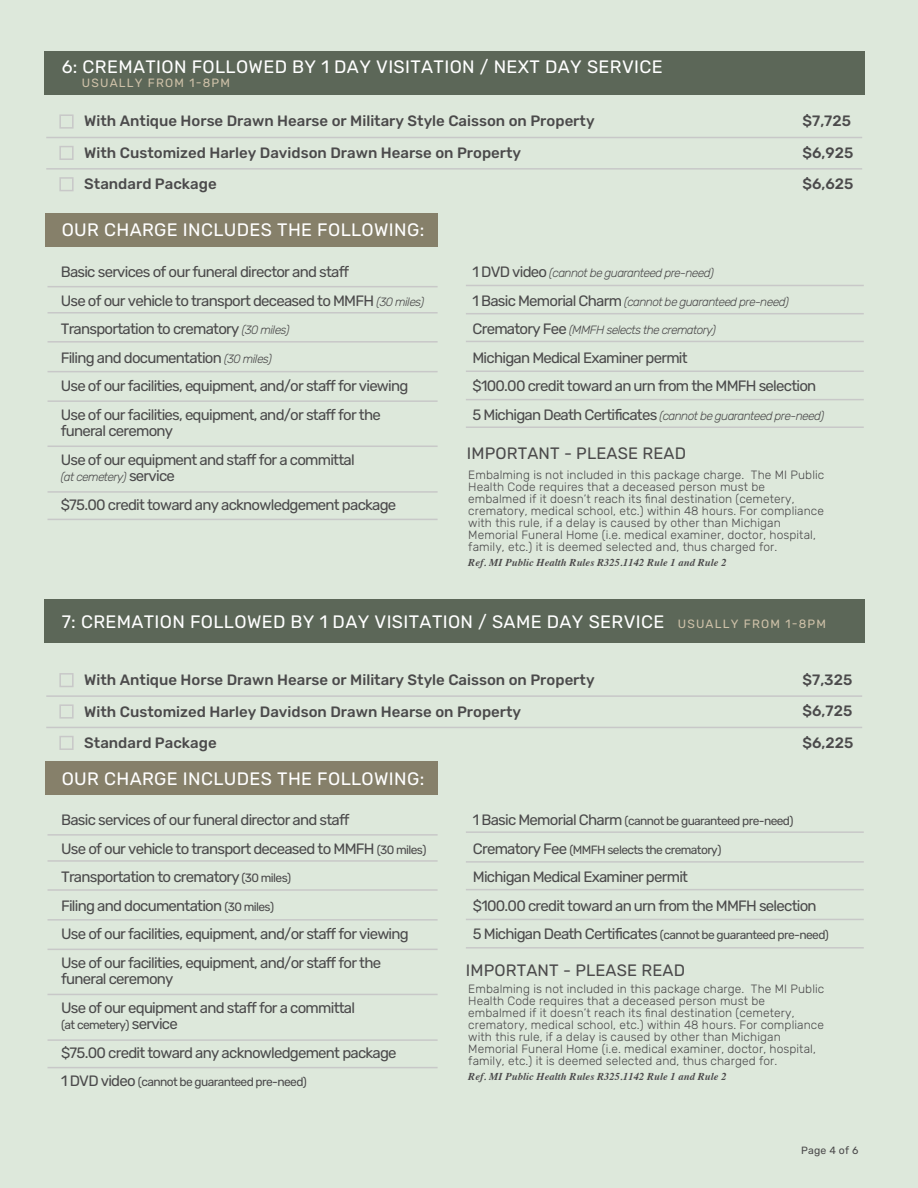
<style>
.page{position:relative;width:918px;height:1188px;background:#dde8db}
.page>*{position:absolute;margin:0;border:0;box-sizing:border-box;transform-origin:0 0}
.t1{font:18px "Rubik";letter-spacing:.02em;color:#fff}
.t2{font:16.5px "Rubik";letter-spacing:.01em;color:#4b4a4b}
.t3{font:15px/28.5px "Rubik";letter-spacing:-.05em;color:#4b4a4b}
.t4{font:500 15px/31.5px "Rubik";color:#4b4a4b}
.t5{font:300 12px/12px "Rubik";letter-spacing:.01em;color:#4b4a4b}
.t6{font:italic 300 12px "Rubik";letter-spacing:-.05em;color:#4b4a4b}
.t7{font:12px "Rubik";letter-spacing:-.05em;color:#4b4a4b}
.t8{font:12px "Rubik";letter-spacing:.1em;color:#cec1a8}
.t9{font:italic 700 10.5px "Times";letter-spacing:.01em;color:#4b4a4b}
.t10{font:10.5px "Rubik";letter-spacing:.02em;color:#4b4a4b}
.s1{font-weight:300;font-style:italic;font-size:12px}
.s2{font-weight:400;font-style:normal;font-size:15px}
.s3{font-size:12px;color:#cec1a8}
.s4{font-size:12px}
.s5{font-size:15px}
</style>
<div class="page">
<div style="left:45px;top:213px;width:393px;height:33px;background:#86806a"></div>
<hr style="left:48px;top:286px;width:390px;height:1px;background:#c8c8c8">
<hr style="left:48px;top:312px;width:390px;height:2px;background:#c8c8c8">
<hr style="left:48px;top:341px;width:390px;height:2px;background:#c8c8c8">
<hr style="left:48px;top:371px;width:390px;height:1px;background:#c8c8c8">
<hr style="left:48px;top:446px;width:390px;height:1px;background:#c8c8c8">
<hr style="left:48px;top:491px;width:390px;height:2px;background:#c8c8c8">
<hr style="left:48px;top:519px;width:390px;height:1px;background:#c8c8c8">
<hr style="left:48px;top:400px;width:390px;height:2px;background:#c8c8c8">
<hr style="left:466px;top:285px;width:398px;height:1px;background:#c8c8c8">
<hr style="left:466px;top:313px;width:398px;height:1px;background:#c8c8c8">
<hr style="left:466px;top:341px;width:398px;height:1px;background:#c8c8c8">
<hr style="left:466px;top:371px;width:398px;height:1px;background:#c8c8c8">
<hr style="left:466px;top:399px;width:398px;height:1px;background:#c8c8c8">
<hr style="left:466px;top:426px;width:398px;height:2px;background:#c8c8c8">
<div style="left:45px;top:51px;width:820px;height:43px;background:#5c6758"></div>
<hr style="left:46px;top:137px;width:816px;height:1px;background:#c8c8c8">
<hr style="left:46px;top:168px;width:816px;height:2px;background:#c8c8c8">
<div style="left:59px;top:114px;width:15px;height:15px;border:2px solid #c8c8c8"></div>
<div style="left:59px;top:146px;width:15px;height:14px;border:2px solid #c8c8c8"></div>
<div style="left:59px;top:177px;width:15px;height:14px;border:2px solid #c8c8c8"></div>
<div style="left:45px;top:761px;width:393px;height:33px;background:#86806a"></div>
<hr style="left:48px;top:834px;width:390px;height:2px;background:#c8c8c8">
<hr style="left:48px;top:860px;width:390px;height:2px;background:#c8c8c8">
<hr style="left:48px;top:889px;width:390px;height:2px;background:#c8c8c8">
<hr style="left:48px;top:919px;width:390px;height:2px;background:#c8c8c8">
<hr style="left:48px;top:994px;width:390px;height:1px;background:#c8c8c8">
<hr style="left:48px;top:1039px;width:390px;height:2px;background:#c8c8c8">
<hr style="left:48px;top:1067px;width:390px;height:1px;background:#c8c8c8">
<hr style="left:48px;top:949px;width:390px;height:1px;background:#c8c8c8">
<hr style="left:466px;top:831px;width:398px;height:2px;background:#c8c8c8">
<hr style="left:466px;top:861px;width:398px;height:2px;background:#c8c8c8">
<hr style="left:466px;top:889px;width:398px;height:1px;background:#c8c8c8">
<hr style="left:466px;top:919px;width:398px;height:1px;background:#c8c8c8">
<hr style="left:466px;top:947px;width:398px;height:2px;background:#c8c8c8">
<div style="left:45px;top:599px;width:820px;height:43px;background:#5c6758"></div>
<hr style="left:46px;top:695px;width:816px;height:2px;background:#c8c8c8">
<hr style="left:46px;top:727px;width:816px;height:1px;background:#c8c8c8">
<div style="left:59px;top:673px;width:15px;height:14px;border:2px solid #c8c8c8"></div>
<div style="left:59px;top:704px;width:15px;height:15px;border:2px solid #c8c8c8"></div>
<div style="left:59px;top:736px;width:15px;height:14px;border:2px solid #c8c8c8"></div>
<p class="t1" style="left:62px;top:56px;width:603px">6: CREMATION FOLLOWED BY 1 DAY VISITATION / NEXT DAY SERVICE</p>
<p class="t8" style="left:82px;top:76px;width:150px">USUALLY FROM 1-8PM</p>
<p class="t4" style="left:84px;top:106px;width:512px">With Antique Horse Drawn Hearse or Military Style Caisson on Property<br>With Customized Harley Davidson Drawn Hearse on Property<br>Standard Package</p>
<p class="t4" style="left:803px;top:106px;width:52px">$7,725 $6,925 $6,625</p>
<p class="t1" style="left:62px;top:220px;width:364px">OUR CHARGE INCLUDES THE FOLLOWING:</p>
<p class="t3" style="left:61px;top:258px;width:365px">Basic services of our funeral director and staff<br>Use of our vehicle to transport deceased to MMFH <span class="s1">(30 miles)<br></span>Transportation to crematory <span class="s1">(30 miles)<br></span>Filing and documentation <span class="s1">(30 miles)<br></span>Use of our facilities, equipment, and/or staff for viewing Use of our facilities, equipment, and/or staff for the</p>
<p class="t3" style="left:61px;top:417px;width:295px">funeral ceremony<br>Use of our equipment and staff for a committal</p>
<p class="t6" style="left:61px;top:470px;width:116px">(at cemetery) <span class="s2">service</span></p>
<p class="t3" style="left:61px;top:491px;width:337px">$75.00 credit toward any acknowledgement package</p>
<p class="t6" style="left:473px;top:266px;width:243px"><span class="s2">1 DVD video</span> (cannot be guaranteed pre-need)</p>
<p class="t6" style="left:472px;top:295px;width:318px"><span class="s2">1 Basic Memorial Charm</span> (cannot be guaranteed pre-need)</p>
<p class="t6" style="left:472px;top:323px;width:245px"><span class="s2">Crematory Fee</span> (MMFH selects the crematory)</p>
<p class="t3" style="left:472px;top:344px;width:345px">Michigan Medical Examiner permit<br>$100.00 credit toward an urn from the MMFH selection</p>
<p class="t6" style="left:472px;top:409px;width:353px"><span class="s2">5 Michigan Death Certificates</span> (cannot be guaranteed pre-need)</p>
<p class="t2" style="left:467px;top:444px;width:221px">IMPORTANT - PLEASE READ</p>
<p class="t5" style="left:468px;top:469px;width:358px">Embalming is not included in this package charge. The MI Public Health Code requires that a deceased person must be embalmed if it doesn’t reach its final destination (cemetery, crematory, medical school, etc.) within 48 hours. For compliance with this rule, if a delay is caused by other than Michigan Memorial Funeral Home (i.e. medical examiner, doctor, hospital, family, etc.) it is deemed selected and, thus charged for.</p>
<p class="t9" style="left:468px;top:553px;width:260px">Ref. MI Public Health Rules R325.1142 Rule 1 and Rule 2</p>
<p class="t1" style="left:62px;top:611px;width:766px">7: CREMATION FOLLOWED BY 1 DAY VISITATION / SAME DAY SERVICE <span class="s3">USUALLY FROM 1-8PM</span></p>
<p class="t4" style="left:84px;top:665px;width:512px">With Antique Horse Drawn Hearse or Military Style Caisson on Property<br>With Customized Harley Davidson Drawn Hearse on Property<br>Standard Package</p>
<p class="t4" style="left:803px;top:664px;width:52px;text-align:justify">$7,325 $6,725 $6,225</p>
<p class="t1" style="left:62px;top:768px;width:364px">OUR CHARGE INCLUDES THE FOLLOWING:</p>
<p class="t3" style="left:61px;top:806px;width:367px">Basic services of our funeral director and staff<br>Use of our vehicle to transport deceased to MMFH <span class="s4">(30 miles)<br></span>Transportation to crematory <span class="s4">(30 miles)<br></span>Filing and documentation <span class="s4">(30 miles)<br></span>Use of our facilities, equipment, and/or staff for viewing Use of our facilities, equipment, and/or staff for the</p>
<p class="t3" style="left:61px;top:965px;width:295px">funeral ceremony<br>Use of our equipment and staff for a committal</p>
<p class="t7" style="left:61px;top:1018px;width:118px">(at cemetery) <span class="s5">service</span></p>
<p class="t3" style="left:61px;top:1039px;width:337px">$75.00 credit toward any acknowledgement package</p>
<p class="t7" style="left:61px;top:1075px;width:247px"><span class="s5">1 DVD video</span> (cannot be guaranteed pre-need)</p>
<p class="t7" style="left:473px;top:814px;width:322px"><span class="s5">1 Basic Memorial Charm</span> (cannot be guaranteed pre-need)</p>
<p class="t7" style="left:473px;top:843px;width:250px"><span class="s5">Crematory Fee</span> (MMFH selects the crematory)</p>
<p class="t3" style="left:473px;top:863px;width:345px">Michigan Medical Examiner permit<br>$100.00 credit toward an urn from the MMFH selection</p>
<p class="t7" style="left:473px;top:928px;width:358px"><span class="s5">5 Michigan Death Certificates</span> (cannot be guaranteed pre-need)</p>
<p class="t2" style="left:466px;top:961px;width:221px">IMPORTANT - PLEASE READ</p>
<p class="t5" style="left:468px;top:983px;width:358px">Embalming is not included in this package charge. The MI Public Health Code requires that a deceased person must be embalmed if it doesn’t reach its final destination (cemetery, crematory, medical school, etc.) within 48 hours. For compliance with this rule, if a delay is caused by other than Michigan Memorial Funeral Home (i.e. medical examiner, doctor, hospital, family, etc.) it is deemed selected and, thus charged for.</p>
<p class="t9" style="left:468px;top:1067px;width:260px">Ref. MI Public Health Rules R325.1142 Rule 1 and Rule 2</p>
<p class="t10" style="left:801px;top:1145px;width:59px">Page 4 of 6</p>
</div>
